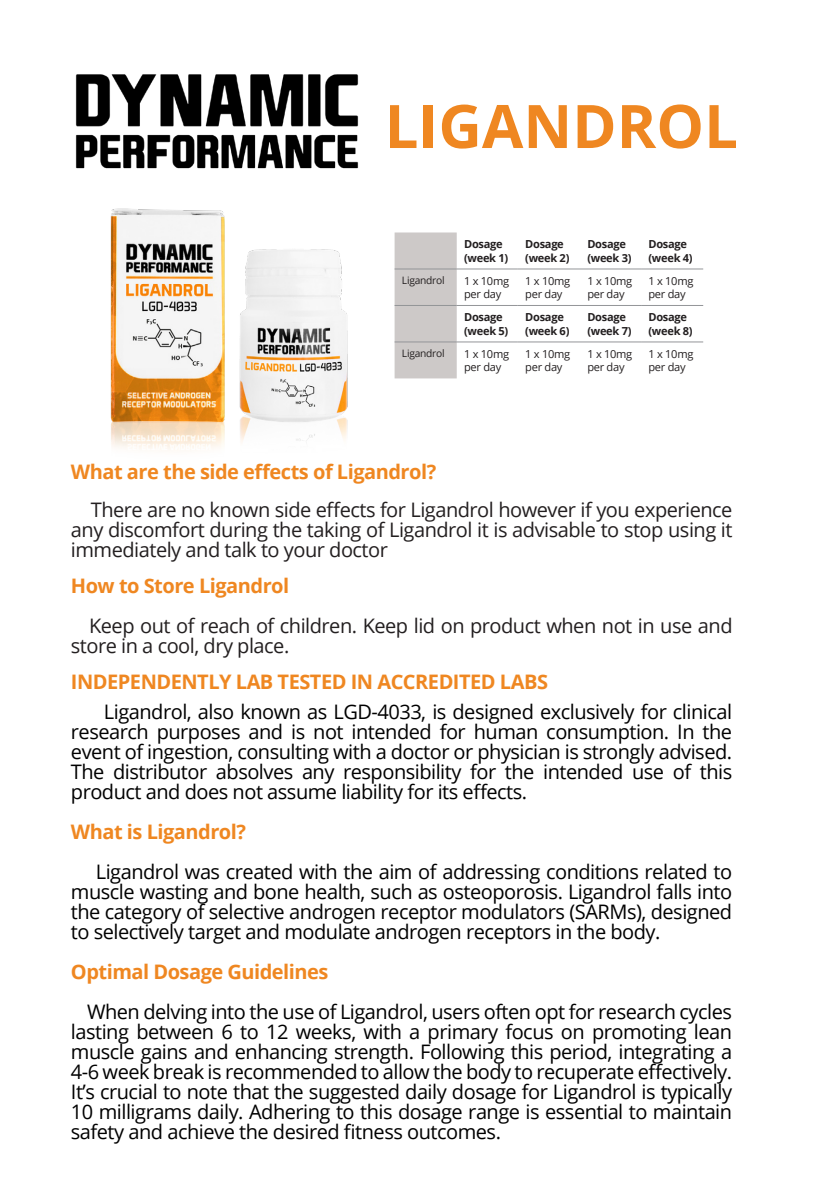
<style>
.page{position:relative;width:823px;height:1191px;background:#fff}
.page>*{position:absolute;margin:0;border:0;box-sizing:border-box;transform-origin:0 0}
.t1{font:700 60px "Open Sans";color:#ef8721}
.t2{font:20px/20px "Open Sans";letter-spacing:-.025em;color:#000;text-align:justify}
.t3{font:20px/20px "Open Sans";letter-spacing:-.025em;color:#231f20;text-align:justify}
.t4{font:700 20px "Open Sans";letter-spacing:-.025em;color:#ef8721}
.t5{font:700 11px/13.2px "Open Sans";letter-spacing:-.025em;color:#231f20}
.t6{font:11px/13.2px "Open Sans";letter-spacing:-.025em;color:#231f20}
.t7{font:10.2px "Open Sans";letter-spacing:-.025em;color:#231f20}
</style>
<div class="page">
<img style="left:110px;top:208px;width:238px;height:242px">
<div style="left:394px;top:232px;width:62px;height:146px;background:#cdc9c8"></div>
<hr style="left:394px;top:268px;width:62px;height:1px;background:#939598">
<hr style="left:456px;top:268px;width:61px;height:1px;background:#939598">
<hr style="left:517px;top:268px;width:62px;height:1px;background:#939598">
<hr style="left:579px;top:268px;width:61px;height:1px;background:#939598">
<hr style="left:640px;top:268px;width:62px;height:1px;background:#939598">
<hr style="left:394px;top:305px;width:62px;height:1px;background:#939598">
<hr style="left:456px;top:305px;width:61px;height:1px;background:#939598">
<hr style="left:517px;top:305px;width:62px;height:1px;background:#939598">
<hr style="left:579px;top:305px;width:61px;height:1px;background:#939598">
<hr style="left:640px;top:305px;width:62px;height:1px;background:#939598">
<hr style="left:394px;top:341px;width:62px;height:1px;background:#939598">
<hr style="left:456px;top:341px;width:61px;height:1px;background:#939598">
<hr style="left:517px;top:341px;width:62px;height:1px;background:#939598">
<hr style="left:579px;top:341px;width:61px;height:1px;background:#939598">
<hr style="left:640px;top:341px;width:62px;height:1px;background:#939598">
<img style="left:75px;top:74px;width:284px;height:94px">
<p class="t1" style="left:384px;top:84px;width:355px">LIGANDROL</p>
<p class="t5" style="left:464px;top:237px;width:46px">Dosage (week 1)</p>
<p class="t5" style="left:525px;top:237px;width:46px">Dosage (week 2)</p>
<p class="t5" style="left:587px;top:237px;width:46px">Dosage (week 3)</p>
<p class="t5" style="left:648px;top:237px;width:46px">Dosage (week 4)</p>
<p class="t7" style="left:402px;top:273px;width:44px">Ligandrol</p>
<p class="t6" style="left:464px;top:274px;width:46px">1 x 10mg per day</p>
<p class="t6" style="left:525px;top:274px;width:46px">1 x 10mg per day</p>
<p class="t6" style="left:587px;top:274px;width:46px">1 x 10mg per day</p>
<p class="t6" style="left:648px;top:274px;width:46px">1 x 10mg per day</p>
<p class="t5" style="left:464px;top:310px;width:46px">Dosage (week 5)</p>
<p class="t5" style="left:525px;top:310px;width:46px">Dosage (week 6)</p>
<p class="t5" style="left:587px;top:310px;width:46px">Dosage (week 7)</p>
<p class="t5" style="left:648px;top:310px;width:46px">Dosage (week 8)</p>
<p class="t7" style="left:402px;top:346px;width:44px">Ligandrol</p>
<p class="t6" style="left:464px;top:347px;width:46px">1 x 10mg per day</p>
<p class="t6" style="left:525px;top:347px;width:46px">1 x 10mg per day</p>
<p class="t6" style="left:587px;top:347px;width:46px">1 x 10mg per day</p>
<p class="t6" style="left:648px;top:347px;width:46px">1 x 10mg per day</p>
<p class="t4" style="left:71px;top:457px;width:366px">What are the side effects of Ligandrol?</p>
<p class="t3" style="left:71px;top:499px;width:662px;text-indent:20px">There are no known side effects for Ligandrol however if you experience any discomfort during the taking of Ligandrol it is advisable to stop using it immediately and talk to your doctor</p>
<p class="t4" style="left:71px;top:571px;width:220px">How to Store Ligandrol</p>
<p class="t3" style="left:71px;top:615px;width:662px;text-indent:18px">Keep out of reach of children. Keep lid on product when not in use and store in a cool, dry place.</p>
<p class="t4" style="left:71px;top:667px;width:478px">INDEPENDENTLY LAB TESTED IN ACCREDITED LABS</p>
<p class="t2" style="left:71px;top:701px;width:662px;text-indent:33px">Ligandrol, also known as LGD-4033, is designed exclusively for clinical research purposes and is not intended for human consumption. In the event of ingestion, consulting with a doctor or physician is strongly advised.<br>The distributor absolves any responsibility for the intended use of this product and does not assume liability for its effects.</p>
<p class="t4" style="left:71px;top:817px;width:176px">What is Ligandrol?</p>
<p class="t2" style="left:71px;top:861px;width:662px;text-indent:25px">Ligandrol was created with the aim of addressing conditions related to muscle wasting and bone health, such as osteoporosis. Ligandrol falls into the category of selective androgen receptor modulators (SARMs), designed to selectively target and modulate androgen receptors in the body.</p>
<p class="t4" style="left:71px;top:957px;width:259px">Optimal Dosage Guidelines</p>
<p class="t2" style="left:71px;top:1001px;width:662px;text-indent:16px">When delving into the use of Ligandrol, users often opt for research cycles lasting between 6 to 12 weeks, with a primary focus on promoting lean muscle gains and enhancing strength. Following this period, integrating a 4-6 week break is recommended to allow the body to recuperate effectively.<br>It’s crucial to note that the suggested daily dosage for Ligandrol is typically 10 milligrams daily. Adhering to this dosage range is essential to maintain safety and achieve the desired fitness outcomes.</p>
</div>
